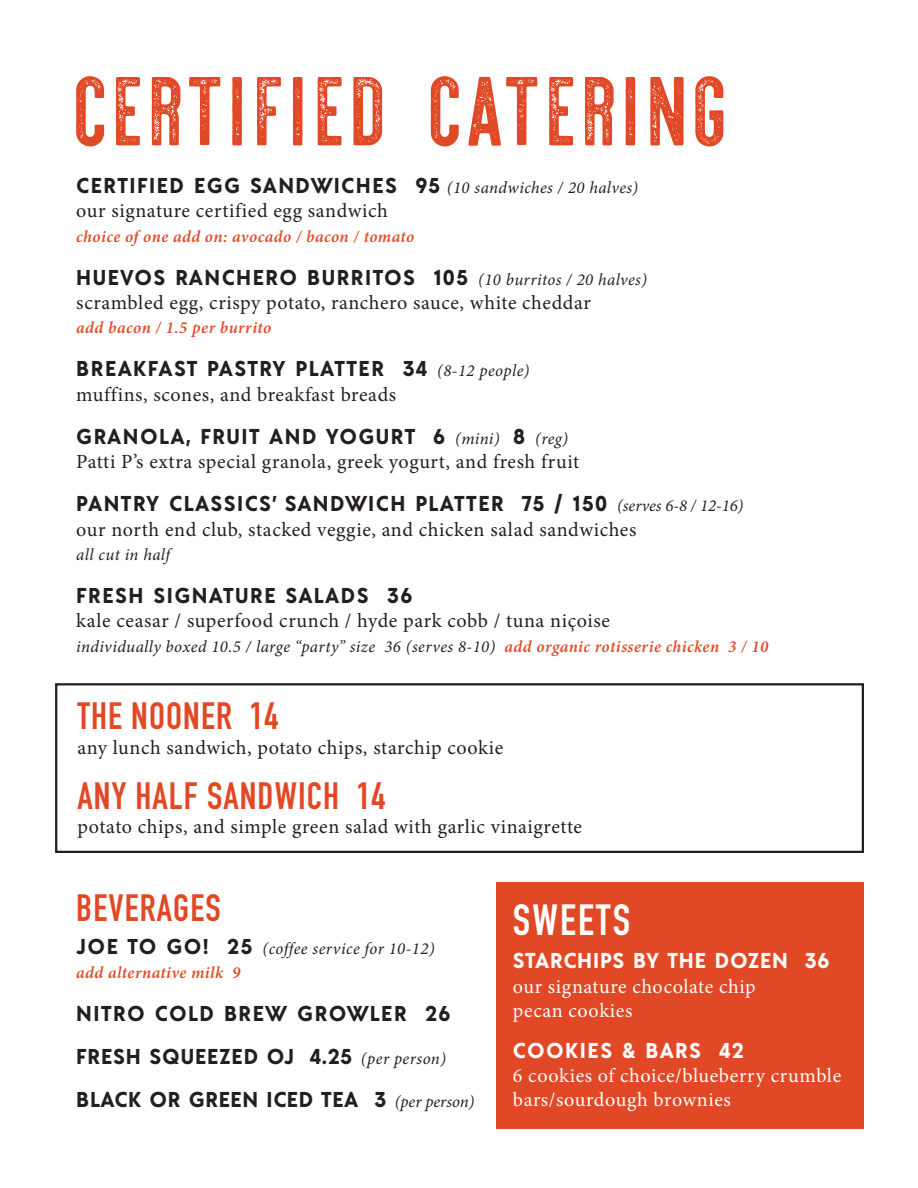
<style>
.page{position:relative;width:918px;height:1188px;background:#fff}
.page>*{position:absolute;margin:0;border:0;box-sizing:border-box;transform-origin:0 0}
.t1{font:108.45px "Holtzman Textured";letter-spacing:.04em;color:#e14825}
.t2{font:700 43.05px "DIN Condensed";letter-spacing:.05em;color:#fff}
.t3{font:700 37.5px "DIN Condensed";letter-spacing:.03em;color:#e14825}
.t4{font:700 21.45px "Acre";letter-spacing:.07em;color:#231f20}
.t5{font:700 21.45px "Acre";letter-spacing:.03em;color:#231f20}
.t6{font:700 21.45px "Acre";letter-spacing:.04em;color:#231f20}
.t7{font:700 21.45px "Acre";letter-spacing:.04em;color:#fff}
.t8{font:700 21.45px "Acre";letter-spacing:.065em;color:#fff}
.t9{font:20.1px "Minion Pro";letter-spacing:.03em;color:#231f20}
.t10{font:20.1px "Minion Pro";letter-spacing:.03em;color:#fff}
.t11{font:italic 16.8px "Minion Pro";letter-spacing:.025em;color:#231f20}
.t12{font:italic 600 16.8px "Minion Pro";letter-spacing:.025em;color:#e14825}
.s1{font-family:"Minion Pro";font-weight:400;font-style:italic;font-size:16.8px}
.s2{font-weight:600;color:#e14825}
.s3{font-family:"Acre";font-weight:700;font-style:normal;font-size:21.45px}
</style>
<div class="page">
<div style="left:55px;top:683px;width:809px;height:170px;border:2px solid #231f20"></div>
<div style="left:496px;top:882px;width:367px;height:247px;background:#e14825"></div>
<p class="t1" style="left:76px;top:55px;width:656px">CERTIFIED CATERING</p>
<p class="t4" style="left:76px;top:170px;width:563px">CERTIFIED EGG SANDWICHES 95 <span class="s1">(10 sandwiches / 20 halves)</span></p>
<p class="t9" style="left:76px;top:197px;width:313px">our signature certified egg sandwich</p>
<p class="t12" style="left:76px;top:225px;width:340px">choice of one add on: avocado / bacon / tomato</p>
<p class="t4" style="left:76px;top:262px;width:572px">HUEVOS RANCHERO BURRITOS 105 <span class="s1">(10 burritos / 20 halves)</span></p>
<p class="t9" style="left:76px;top:289px;width:516px">scrambled egg, crispy potato, ranchero sauce, white cheddar</p>
<p class="t12" style="left:76px;top:316px;width:197px">add bacon / 1.5 per burrito</p>
<p class="t4" style="left:76px;top:354px;width:455px">BREAKFAST PASTRY PLATTER 34 <span class="s1">(8-12 people)</span></p>
<p class="t9" style="left:76px;top:381px;width:321px">muffins, scones, and breakfast breads</p>
<p class="t4" style="left:76px;top:421px;width:493px">GRANOLA, FRUIT AND YOGURT 6 <span class="s1">(mini)</span> 8 <span class="s1">(reg)</span></p>
<p class="t9" style="left:76px;top:448px;width:504px">Patti P’s extra special granola, greek yogurt, and fresh fruit</p>
<p class="t4" style="left:76px;top:489px;width:669px">PANTRY CLASSICS’ SANDWICH PLATTER 75 / 150 <span class="s1">(serves 6-8 / 12-16)</span></p>
<p class="t9" style="left:76px;top:516px;width:562px">our north end club, stacked veggie, and chicken salad sandwiches</p>
<p class="t11" style="left:76px;top:543px;width:95px">all cut in half</p>
<p class="t4" style="left:76px;top:580px;width:338px">FRESH SIGNATURE SALADS 36</p>
<p class="t9" style="left:76px;top:608px;width:535px">kale ceasar / superfood crunch / hyde park cobb / tuna niçoise</p>
<p class="t11" style="left:76px;top:635px;width:694px">individually boxed 10.5 / large “party” size 36 (serves 8-10) <span class="s2">add organic rotisserie chicken 3 / 10</span></p>
<p class="t3" style="left:78px;top:691px;width:202px">THE NOONER 14</p>
<p class="t9" style="left:78px;top:734px;width:427px">any lunch sandwich, potato chips, starchip cookie</p>
<p class="t3" style="left:78px;top:770px;width:309px">ANY HALF SANDWICH 14</p>
<p class="t9" style="left:78px;top:813px;width:506px">potato chips, and simple green salad with garlic vinaigrette</p>
<p class="t3" style="left:76px;top:883px;width:146px">BEVERAGES</p>
<p class="t11" style="left:76px;top:937px;width:360px"><span class="s3">JOE TO GO! 25</span> (coffee service for 10-12)</p>
<p class="t12" style="left:76px;top:961px;width:166px">add alternative milk 9</p>
<p class="t4" style="left:76px;top:999px;width:376px">NITRO COLD BREW GROWLER 26</p>
<p class="t6" style="left:76px;top:1042px;width:371px">FRESH SQUEEZED OJ 4.25 <span class="s1">(per person)</span></p>
<p class="t5" style="left:76px;top:1085px;width:400px">BLACK OR GREEN ICED TEA 3 <span class="s1">(per person)</span></p>
<p class="t2" style="left:513px;top:891px;width:119px">SWEETS</p>
<p class="t7" style="left:513px;top:946px;width:318px">STARCHIPS BY THE DOZEN 36</p>
<p class="t10" style="left:513px;top:973px;width:244px">our signature chocolate chip</p>
<p class="t10" style="left:513px;top:997px;width:121px">pecan cookies</p>
<p class="t8" style="left:513px;top:1035px;width:232px">COOKIES &amp; BARS 42</p>
<p class="t10" style="left:513px;top:1062px;width:330px">6 cookies of choice/blueberry crumble</p>
<p class="t10" style="left:513px;top:1086px;width:220px">bars/sourdough brownies</p>
</div>
